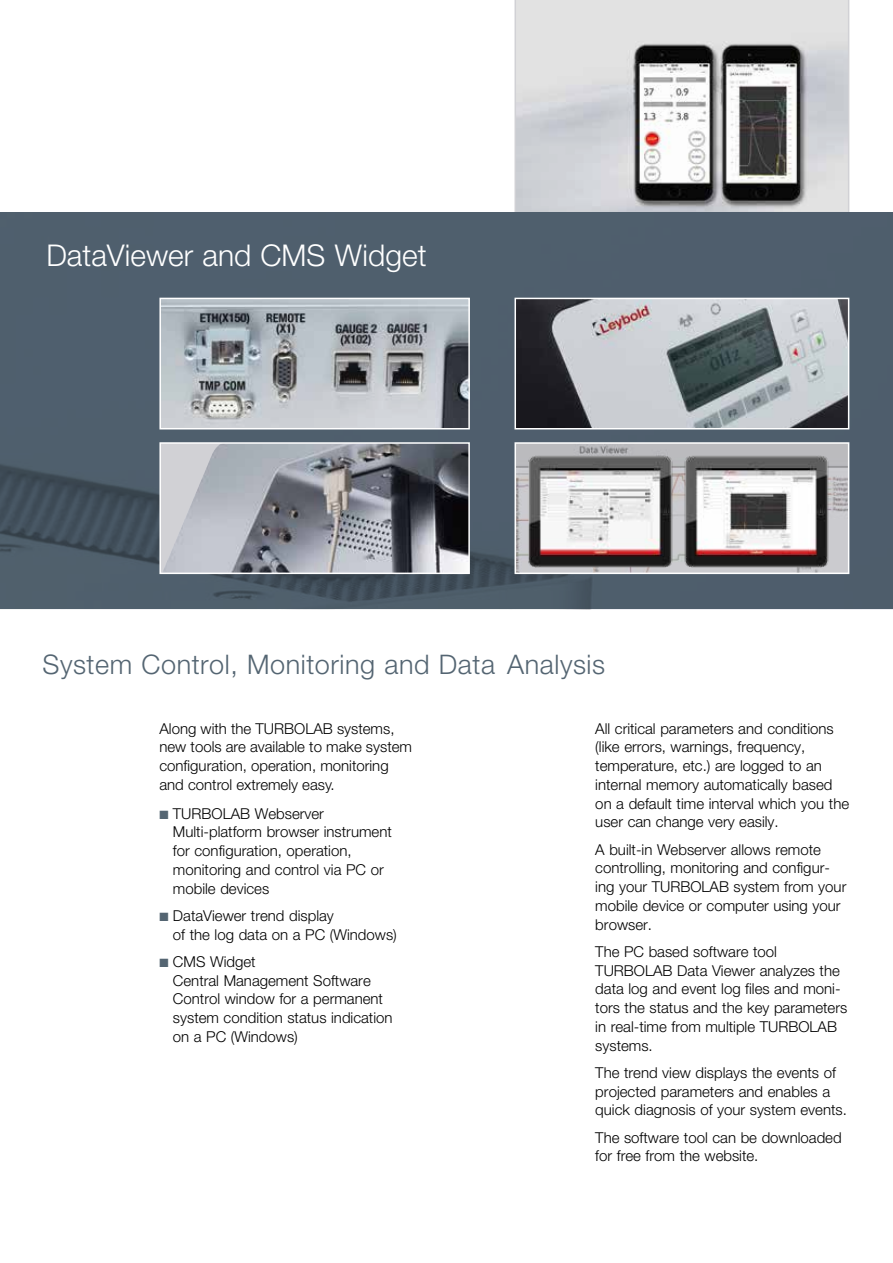
<style>
.page{position:relative;width:893px;height:1263px;background:#fff}
.page>*{position:absolute;margin:0;border:0;box-sizing:border-box;transform-origin:0 0}
.t1{font:300 30px "Helvetica Neue LT Std";color:#fff}
.t2{font:300 27px "Helvetica Neue LT Std";letter-spacing:.02em;color:#546572}
.t3{font:300 15px/18.8px "Helvetica Neue LT Std";color:#000}
.s1{color:#546572}
</style>
<div class="page">
<svg style="left:514px;top:0;width:335px;height:213px;background:#bbbcbd"></svg>
<img style="left:0;top:213px;width:893px;height:396px">
<img style="left:162px;top:301px;width:305px;height:125px">
<div style="left:159px;top:298px;width:311px;height:131px;border:2px solid #fff"></div>
<img style="left:162px;top:445px;width:305px;height:126px">
<div style="left:159px;top:442px;width:311px;height:132px;border:2px solid #fff"></div>
<img style="left:517px;top:301px;width:329px;height:125px">
<div style="left:514px;top:298px;width:335px;height:131px;border:2px solid #fff"></div>
<img style="left:517px;top:445px;width:329px;height:126px">
<div style="left:514px;top:442px;width:335px;height:132px;border:2px solid #fff"></div>
<img style="left:525px;top:453px;width:309px;height:117px">
<h1 class="t1" style="left:46px;top:237px;width:382px">DataViewer and CMS Widget</h1>
<h2 class="t2" style="left:43px;top:648px;width:564px">System Control, Monitoring and Data Analysis</h2>
<p class="t3" style="left:159px;top:719px;width:254px">Along with the TURBOLAB systems, new tools are available to make system configuration, operation, monitoring and control extremely easy.</p>
<p class="t3" style="left:173px;top:804px;width:220px;text-indent:-13px"><span class="s1">■</span> TURBOLAB Webserver<br>Multi-platform browser instrument for configuration, operation, monitoring and control via PC or mobile devices</p>
<p class="t3" style="left:173px;top:906px;width:225px;text-indent:-13px"><span class="s1">■</span> DataViewer trend display<br>of the log data on a PC (Windows)</p>
<p class="t3" style="left:173px;top:952px;width:221px;text-indent:-13px"><span class="s1">■</span> CMS Widget<br>Central Management Software<br>Control window for a permanent system condition status indication on a PC (Windows)</p>
<p class="t3" style="left:595px;top:719px;width:255px">All critical parameters and conditions (like errors, warnings, frequency, temperature, etc.) are logged to an internal memory automatically based on a default time interval which you the user can change very easily.</p>
<p class="t3" style="left:595px;top:840px;width:253px">A built-in Webserver allows remote controlling, monitoring and configur&shy;ing your TURBOLAB system from your mobile device or computer using your browser.</p>
<p class="t3" style="left:595px;top:942px;width:253px">The PC based software tool<br>TURBOLAB Data Viewer analyzes the data log and event log files and moni&shy;tors the status and the key parameters in real-time from multiple TURBOLAB systems.</p>
<p class="t3" style="left:595px;top:1063px;width:253px">The trend view displays the events of projected parameters and enables a quick diagnosis of your system events.</p>
<p class="t3" style="left:595px;top:1128px;width:248px">The software tool can be downloaded for free from the website.</p>
</div>
